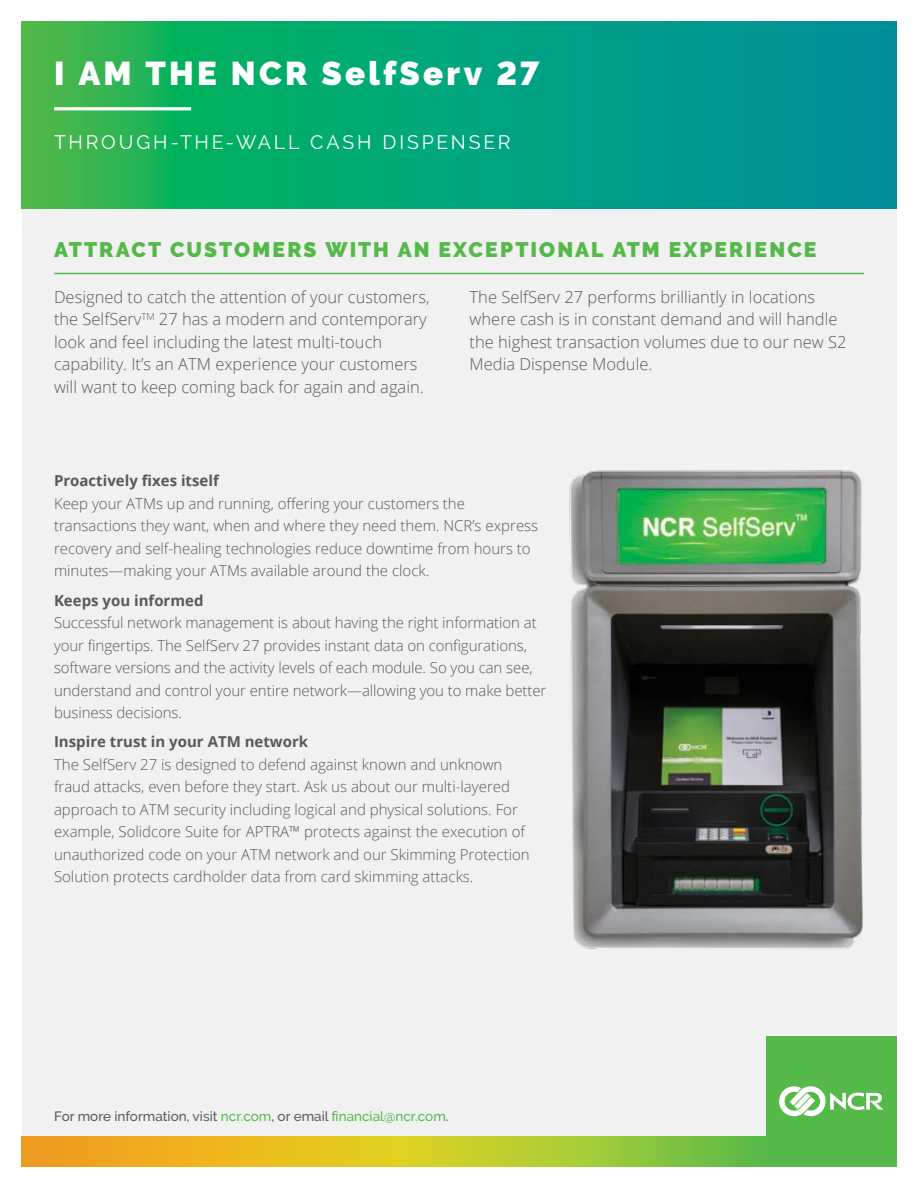
<style>
.page{position:relative;width:918px;height:1188px;background:#fff}
.page>*{position:absolute;margin:0;border:0;box-sizing:border-box;transform-origin:0 0}
.t1{font:900 33px "Raleway";letter-spacing:.1em;color:#fff}
.t2{font:900 21px "Raleway";letter-spacing:.1em;color:#54b948}
.t3{font:19.5px "Raleway";letter-spacing:.145em;color:#fff}
.t4{font:300 16.5px/22.5px "Open Sans";color:#58595b}
.t5{font:300 15px/22.5px "Open Sans";color:#58595b}
.t6{font:700 15px "Open Sans";color:#58595b}
.t7{font:500 13.5px "Raleway";color:#58595b}
.s1{color:#54b948}
</style>
<div class="page">
<div style="left:22px;top:22px;width:874px;height:1144px;background:#f1f1f2"></div>
<svg style="left:22px;top:22px;width:874px;height:186px;background:#09a478"></svg>
<hr style="left:54px;top:107px;width:137px;height:3px;background:#fff">
<hr style="left:54px;top:273px;width:810px;height:1px;background:#54b948">
<svg style="left:22px;top:1136px;width:744px;height:30px;background:#c6be2a"></svg>
<div style="left:766px;top:1036px;width:130px;height:130px;background:#54b948"></div>
<svg style="left:779px;top:1086px;width:104px;height:30px"></svg>
<img style="left:569px;top:387px;width:328px;height:595px">
<h1 class="t1" style="left:54px;top:54px;width:487px">I AM THE NCR SelfServ 27</h1>
<h3 class="t3" style="left:54px;top:131px;width:458px">THROUGH-THE-WALL CASH DISPENSER</h3>
<h2 class="t2" style="left:54px;top:237px;width:764px">ATTRACT CUSTOMERS WITH AN EXCEPTIONAL ATM EXPERIENCE</h2>
<p class="t4" style="left:54px;top:285px;width:377px">Designed to catch the attention of your customers, the SelfServ<sup>TM</sup> 27 has a modern and contemporary look and feel including the latest multi-touch capability. It’s an ATM experience your customers will want to keep coming back for again and again.</p>
<p class="t4" style="left:470px;top:285px;width:378px">The SelfServ 27 performs brilliantly in locations where cash is in constant demand and will handle the highest transaction volumes due to our new S2<br>Media Dispense Module.</p>
<p class="t6" style="left:54px;top:470px;width:166px">Proactively fixes itself</p>
<p class="t5" style="left:54px;top:492px;width:486px">Keep your ATMs up and running, offering your customers the transactions they want, when and where they need them. NCR’s express recovery and self-healing technologies reduce downtime from hours to minutes—making your ATMs available around the clock.</p>
<p class="t6" style="left:54px;top:590px;width:151px">Keeps you informed</p>
<p class="t5" style="left:54px;top:611px;width:494px">Successful network management is about having the right information at your fingertips. The SelfServ 27 provides instant data on configurations, software versions and the activity levels of each module. So you can see, understand and control your entire network—allowing you to make better business decisions.</p>
<p class="t6" style="left:54px;top:731px;width:256px">Inspire trust in your ATM network</p>
<p class="t5" style="left:54px;top:753px;width:477px">The SelfServ 27 is designed to defend against known and unknown fraud attacks, even before they start. Ask us about our multi-layered approach to ATM security including logical and physical solutions. For example, Solidcore Suite for APTRA™ protects against the execution of unauthorized code on your ATM network and our Skimming Protection Solution protects cardholder data from card skimming attacks.</p>
<p class="t7" style="left:54px;top:1108px;width:396px">For more information, visit <span class="s1">ncr.com</span>, or email <span class="s1">financial@ncr.com</span>.</p>
</div>
